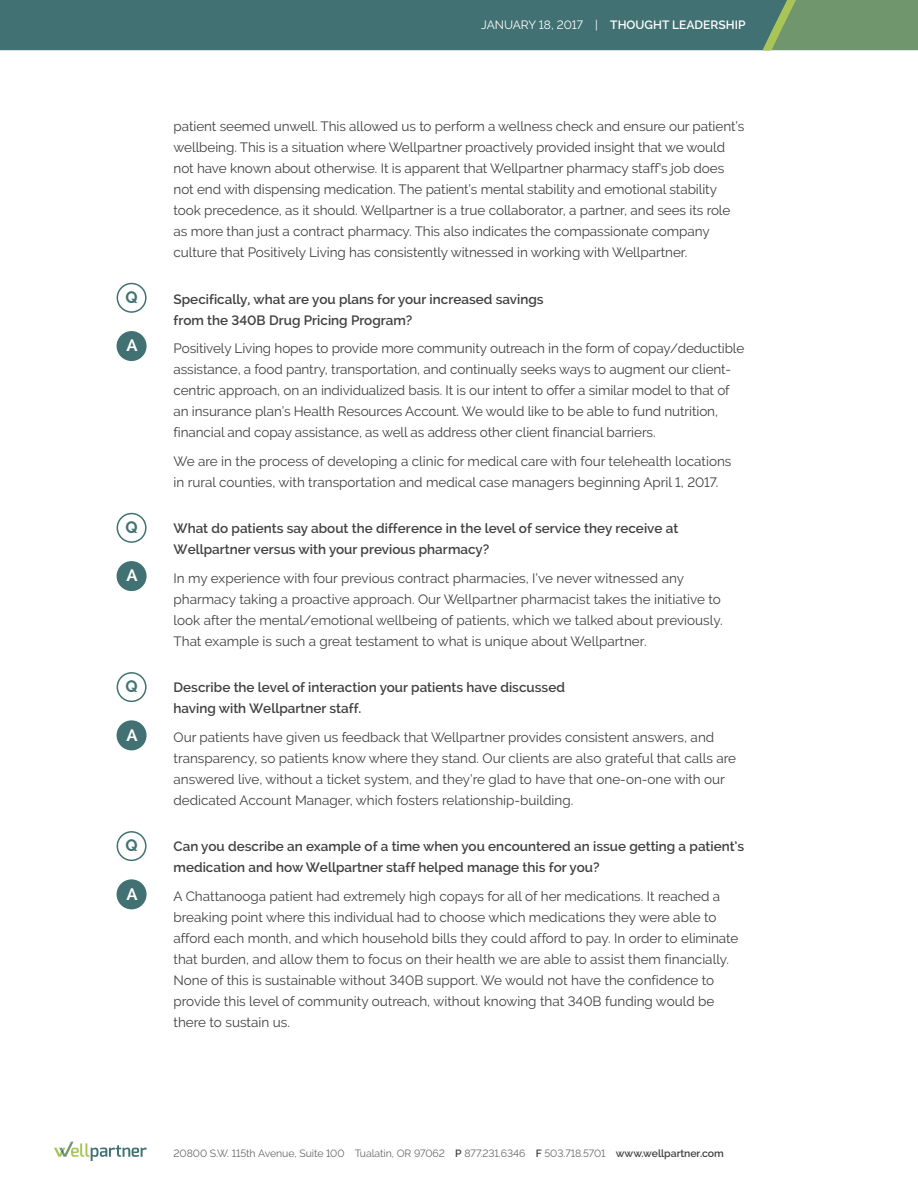
<style>
.page{position:relative;width:918px;height:1188px;background:#fff}
.page>*{position:absolute;margin:0;border:0;box-sizing:border-box;transform-origin:0 0}
.Number_2__smaller{font:700 16.5px "Raleway";color:#417172}
.Number_2__smaller-2{font:700 16.5px "Raleway";color:#fff}
.Body_Copy_2__default{font:13.5px/21px "Raleway";letter-spacing:-.005em;color:#424041}
.Body_Copy_3__more_sp{font:600 13.5px/21px "Raleway";color:#424041}
.Content_type{font:600 12px "Raleway";color:#fff}
.t1{font:10.5px "Raleway";letter-spacing:-.005em;color:#686968}
.s1{font-weight:400}
.s2{font-weight:600;color:#424041}
</style>
<div class="page">
<svg style="left:54px;top:1142px;width:93px;height:19px"></svg>
<svg style="left:0;top:0;width:918px;height:50px;background:#487770"></svg>
<div style="left:117px;top:283px;width:30px;height:30px;border:2px solid #417172;border-radius:50%"></div>
<div style="left:117px;top:513px;width:30px;height:30px;border:2px solid #417172;border-radius:50%"></div>
<div style="left:117px;top:672px;width:30px;height:30px;border:2px solid #417172;border-radius:50%"></div>
<div style="left:117px;top:831px;width:30px;height:30px;border:2px solid #417172;border-radius:50%"></div>
<div style="left:117px;top:331px;width:30px;height:30px;background:#417172;border-radius:50%"></div>
<div style="left:117px;top:561px;width:30px;height:30px;background:#417172;border-radius:50%"></div>
<div style="left:117px;top:720px;width:30px;height:30px;background:#417172;border-radius:50%"></div>
<div style="left:117px;top:879px;width:30px;height:30px;background:#417172;border-radius:50%"></div>
<p class="Content_type" style="left:481px;top:18px;width:266px"><span class="s1">JANUARY 18, 2017 |</span> THOUGHT LEADERSHIP</p>
<p class="Number_2__smaller" style="left:126px;top:288px;width:14px">Q</p>
<p class="Number_2__smaller-2" style="left:126px;top:336px;width:13px">A</p>
<p class="Number_2__smaller" style="left:126px;top:518px;width:14px">Q</p>
<p class="Number_2__smaller-2" style="left:126px;top:566px;width:13px">A</p>
<p class="Number_2__smaller" style="left:126px;top:677px;width:14px">Q</p>
<p class="Number_2__smaller-2" style="left:126px;top:725px;width:13px">A</p>
<p class="Number_2__smaller" style="left:126px;top:836px;width:14px">Q</p>
<p class="Number_2__smaller-2" style="left:126px;top:884px;width:13px">A</p>
<p class="Body_Copy_2__default" style="left:174px;top:116px;width:572px">patient seemed unwell. This allowed us to perform a wellness check and ensure our patient’s wellbeing. This is a situation where Wellpartner proactively provided insight that we would not have known about otherwise. It is apparent that Wellpartner pharmacy staff’s job does not end with dispensing medication. The patient’s mental stability and emotional stability took precedence, as it should. Wellpartner is a true collaborator, a partner, and sees its role as more than just a contract pharmacy. This also indicates the compassionate company culture that Positively Living has consistently witnessed in working with Wellpartner.</p>
<p class="Body_Copy_3__more_sp" style="left:174px;top:289px;width:372px">Specifically, what are you plans for your increased savings from the 340B Drug Pricing Program?</p>
<p class="Body_Copy_2__default" style="left:174px;top:338px;width:572px">Positively Living hopes to provide more community outreach in the form of copay/deductible assistance, a food pantry, transportation, and continually seeks ways to augment our client&shy;centric approach, on an individualized basis. It is our intent to offer a similar model to that of an insurance plan’s Health Resources Account. We would like to be able to fund nutrition, financial and copay assistance, as well as address other client financial barriers.</p>
<p class="Body_Copy_2__default" style="left:174px;top:451px;width:559px">We are in the process of developing a clinic for medical care with four telehealth locations in rural counties, with transportation and medical case managers beginning April 1, 2017.</p>
<p class="Body_Copy_3__more_sp" style="left:174px;top:518px;width:506px">What do patients say about the difference in the level of service they receive at<br>Wellpartner versus with your previous pharmacy?</p>
<p class="Body_Copy_2__default" style="left:174px;top:568px;width:551px">In my experience with four previous contract pharmacies, I’ve never witnessed any pharmacy taking a proactive approach. Our Wellpartner pharmacist takes the initiative to look after the mental/emotional wellbeing of patients, which we talked about previously.<br>That example is such a great testament to what is unique about Wellpartner.</p>
<p class="Body_Copy_3__more_sp" style="left:174px;top:677px;width:393px">Describe the level of interaction your patients have discussed having with Wellpartner staff.</p>
<p class="Body_Copy_2__default" style="left:174px;top:727px;width:564px">Our patients have given us feedback that Wellpartner provides consistent answers, and transparency, so patients know where they stand. Our clients are also grateful that calls are answered live, without a ticket system, and they’re glad to have that one-on-one with our dedicated Account Manager, which fosters relationship-building.</p>
<p class="Body_Copy_3__more_sp" style="left:174px;top:836px;width:572px">Can you describe an example of a time when you encountered an issue getting a patient’s medication and how Wellpartner staff helped manage this for you?</p>
<p class="Body_Copy_2__default" style="left:174px;top:886px;width:566px">A Chattanooga patient had extremely high copays for all of her medications. It reached a breaking point where this individual had to choose which medications they were able to afford each month, and which household bills they could afford to pay. In order to eliminate that burden, and allow them to focus on their health we are able to assist them financially.<br>None of this is sustainable without 340B support. We would not have the confidence to provide this level of community outreach, without knowing that 340B funding would be there to sustain us.</p>
<p class="t1" style="left:174px;top:1147px;width:552px">20800 S.W. 115th Avenue, Suite 100 Tualatin, OR 97062 <span class="s2">P</span> 877.231.6346 <span class="s2">F</span> 503.718.5701 <span class="s2">www.wellpartner.com</span></p>
</div>
